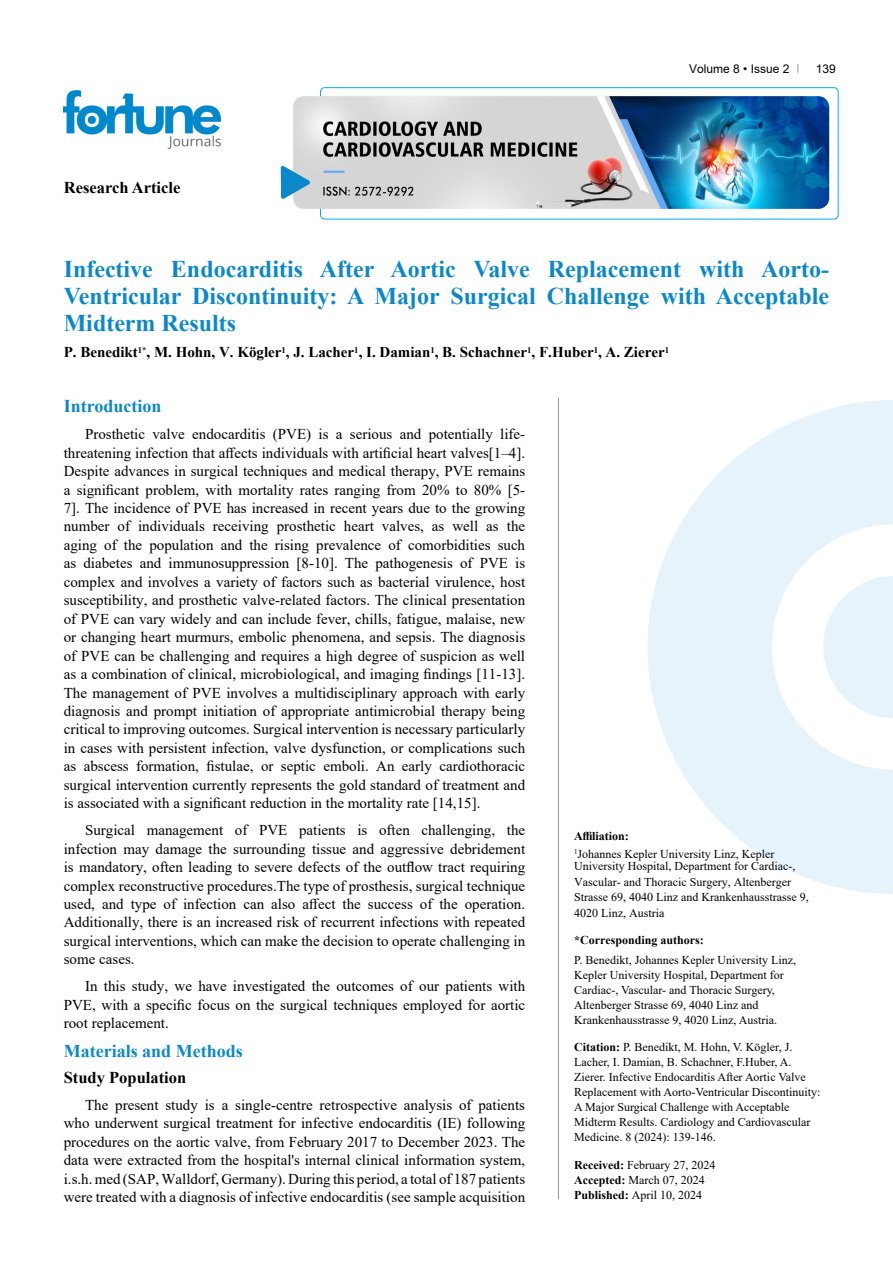
<style>
.page{position:relative;width:893px;height:1263px;background:#fff}
.page>*{position:absolute;margin:0;border:0;box-sizing:border-box;transform-origin:0 0}
.t1{font:700 24px/27px "Times New Roman";color:#0a88ca;text-align:justify}
.t2{font:700 18px "Times New Roman";color:#0a88ca}
.t3{font:700 16.5px "Times New Roman";color:#000}
.t4{font:15px/18.5px "Times New Roman";color:#000;text-align:justify}
.t5{font:700 15px "Times New Roman";color:#000}
.t6{font:12px/15px "Times New Roman";color:#000}
.t7{font:700 12px "Times New Roman";color:#000}
.t8{font:12px "Arial";color:#000}
.s1{font-weight:700}
</style>
<div class="page">
<div style="left:320px;top:87px;width:518px;height:132px;border:1px solid #00aeef;border-radius:4px"></div>
<img style="left:64px;top:90px;width:157px;height:59px">
<img style="left:293px;top:96px;width:536px;height:113px">
<svg style="left:281px;top:166px;width:29px;height:33px"></svg>
<hr style="left:558px;top:398px;width:1px;height:801px;background:#939598">
<svg style="left:647px;top:400px;width:246px;height:494px;fill:#e6f3fa"></svg>
<svg style="left:823px;top:576px;width:70px;height:142px"></svg>
<p class="t3" style="left:64px;top:175px;width:118px">Research Article</p>
<p class="t8" style="left:689px;top:60px;width:102px">Volume 8 • Issue 2</p>
<p class="t8" style="left:816px;top:60px;width:22px">139</p>
<h1 class="t1" style="left:64px;top:254px;width:767px">Infective Endocarditis After Aortic Valve Replacement with Aorto-Ventricular Discontinuity: A Major Surgical Challenge with Acceptable Midterm Results</h1>
<p class="t5" style="left:64px;top:342px;width:607px">P. Benedikt<sup>1*</sup>, M. Hohn, V. Kögler<sup>1</sup>, J. Lacher<sup>1</sup>, I. Damian<sup>1</sup>, B. Schachner<sup>1</sup>, F.Huber<sup>1</sup>, A. Zierer<sup>1</sup></p>
<p class="t2" style="left:64px;top:393px;width:99px">Introduction</p>
<p class="t4" style="left:64px;top:424px;width:463px;text-indent:21px">Prosthetic valve endocarditis (PVE) is a serious and potentially life&shy;threatening infection that affects individuals with artificial heart valves[1–4].<br>Despite advances in surgical techniques and medical therapy, PVE remains a significant problem, with mortality rates ranging from 20% to 80% [5- 7]. The incidence of PVE has increased in recent years due to the growing number of individuals receiving prosthetic heart valves, as well as the aging of the population and the rising prevalence of comorbidities such as diabetes and immunosuppression [8-10]. The pathogenesis of PVE is complex and involves a variety of factors such as bacterial virulence, host susceptibility, and prosthetic valve-related factors. The clinical presentation of PVE can vary widely and can include fever, chills, fatigue, malaise, new or changing heart murmurs, embolic phenomena, and sepsis. The diagnosis of PVE can be challenging and requires a high degree of suspicion as well as a combination of clinical, microbiological, and imaging findings [11-13].<br>The management of PVE involves a multidisciplinary approach with early diagnosis and prompt initiation of appropriate antimicrobial therapy being critical to improving outcomes. Surgical intervention is necessary particularly in cases with persistent infection, valve dysfunction, or complications such as abscess formation, fistulae, or septic emboli. An early cardiothoracic surgical intervention currently represents the gold standard of treatment and is associated with a significant reduction in the mortality rate [14,15].</p>
<p class="t4" style="left:64px;top:820px;width:463px;text-indent:21px">Surgical management of PVE patients is often challenging, the infection may damage the surrounding tissue and aggressive debridement is mandatory, often leading to severe defects of the outflow tract requiring complex reconstructive procedures.The type of prosthesis, surgical technique used, and type of infection can also affect the success of the operation.<br>Additionally, there is an increased risk of recurrent infections with repeated surgical interventions, which can make the decision to operate challenging in some cases.</p>
<p class="t4" style="left:64px;top:976px;width:463px;text-indent:21px">In this study, we have investigated the outcomes of our patients with PVE, with a specific focus on the surgical techniques employed for aortic root replacement.</p>
<p class="t2" style="left:64px;top:1037px;width:180px">Materials and Methods</p>
<p class="t3" style="left:64px;top:1065px;width:124px">Study Population</p>
<p class="t4" style="left:64px;top:1095px;width:463px;text-indent:21px">The present study is a single-centre retrospective analysis of patients who underwent surgical treatment for infective endocarditis (IE) following procedures on the aortic valve, from February 2017 to December 2023. The data were extracted from the hospital's internal clinical information system, i.s.h. med (SAP, Walldorf, Germany). During this period, a total of 187 patients were treated with a diagnosis of infective endocarditis (see sample acquisition</p>
<p class="t6" style="left:574px;top:826px;width:202px;line-height:18.5px"><span class="s1">Affiliation:<br></span><sup>1</sup>Johannes Kepler University Linz, Kepler</p>
<p class="t6" style="left:574px;top:858px;width:236px;line-height:15.5px">University Hospital, Department for Cardiac-, Vascular- and Thoracic Surgery, Altenberger Strasse 69, 4040 Linz and Krankenhausstrasse 9, 4020 Linz, Austria</p>
<p class="t7" style="left:574px;top:932px;width:131px">*Corresponding authors:</p>
<p class="t6" style="left:574px;top:952px;width:223px">P. Benedikt, Johannes Kepler University Linz, Kepler University Hospital, Department for Cardiac-, Vascular- and Thoracic Surgery, Altenberger Strasse 69, 4040 Linz and Krankenhausstrasse 9, 4020 Linz, Austria.</p>
<p class="t6" style="left:574px;top:1039px;width:248px"><span class="s1">Citation:</span> P. Benedikt, M. Hohn, V. Kögler, J.<br>Lacher, I. Damian, B. Schachner, F.Huber, A.<br>Zierer. Infective Endocarditis After Aortic Valve Replacement with Aorto-Ventricular Discontinuity:<br>A Major Surgical Challenge with Acceptable Midterm Results. Cardiology and Cardiovascular Medicine. 8 (2024): 139-146.</p>
<p class="t6" style="left:574px;top:1157px;width:143px"><span class="s1">Received:</span> February 27, 2024<br><span class="s1">Accepted:</span> March 07, 2024<br><span class="s1">Published:</span> April 10, 2024</p>
</div>
